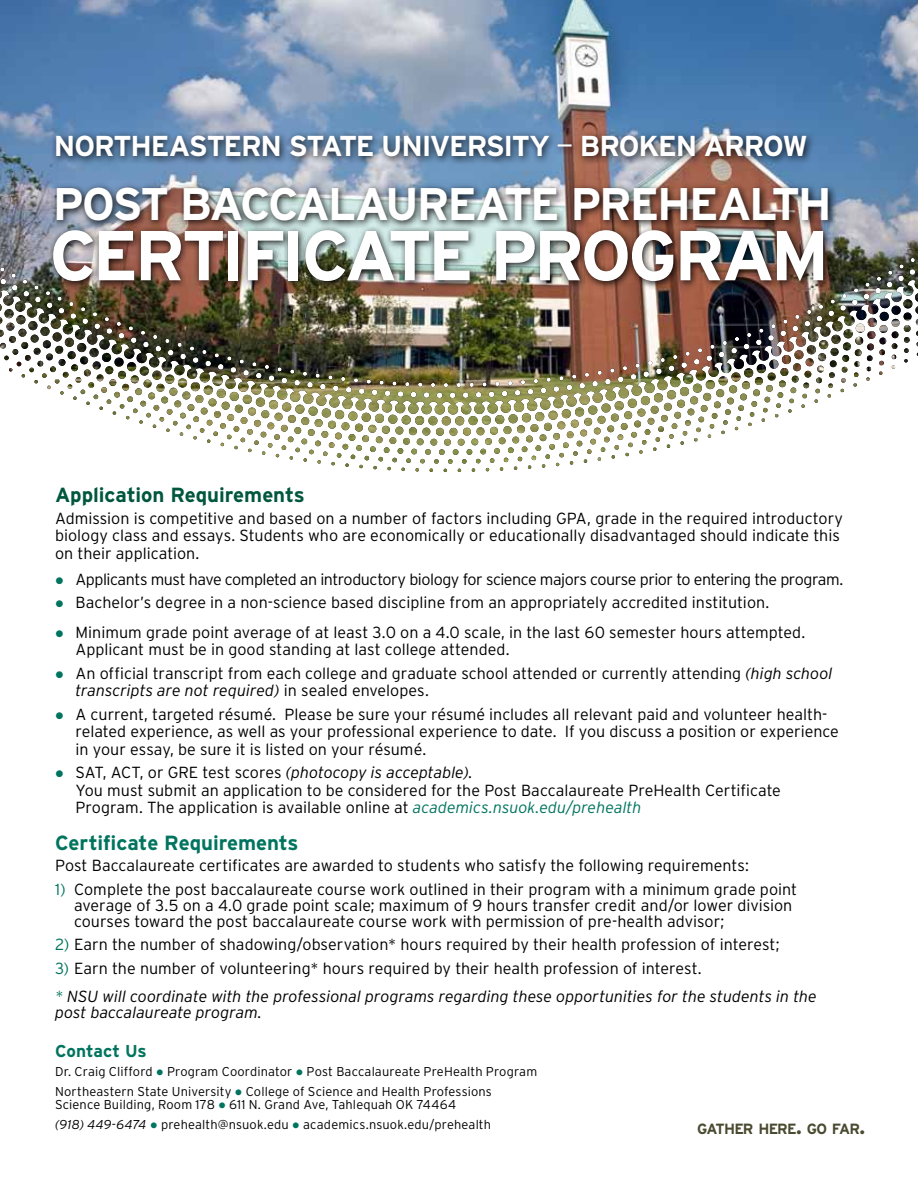
<style>
.page{position:relative;width:918px;height:1188px;background:#fff}
.page>*{position:absolute;margin:0;border:0;box-sizing:border-box;transform-origin:0 0}
.t1{font:700 70.5px "Interstate";letter-spacing:-.055em;color:#fff}
.t2{font:700 45.6px "Interstate";letter-spacing:-.05em;color:#fff}
.t3{font:700 28.8px "Interstate";letter-spacing:-.04em;color:#fff}
.t4{font:700 20.4px "Interstate";color:#00573d}
.t5{font:700 20.4px "Interstate";color:#00745f}
.t6{font:700 17.25px "Interstate";color:#00745f}
.t7{font:300 16.05px/17.5px "Interstate";color:#000}
.t8{font:italic 300 16.05px/27.8px "Interstate";color:#000}
.t9{font:300 16.05px "Interstate";letter-spacing:-.03em;color:#000}
.t10{font:700 14.85px "Interstate";letter-spacing:-.06em;color:#4a4a30}
.t11{font:300 12.9px/20px "Interstate";letter-spacing:.01em;color:#000}
.s1{font-weight:300}
.s2{color:#00745f}
.s3{font-style:italic}
.s4{font-style:italic;color:#00745f}
.s5{font-style:normal;color:#00745f}
.s6{font-style:normal}
.s7{font-size:21.15px}
</style>
<div class="page">
<img style="left:21px;top:0;width:897px;height:472px">
<img style="left:0;top:0;width:172px;height:372px">
<div style="left:51px;top:130px;width:764px;height:36px;background:#000;opacity:.85"></div>
<div style="left:51px;top:182px;width:787px;height:48px;background:#000;opacity:.9"></div>
<div style="left:48px;top:224px;width:784px;height:66px;background:#000;opacity:.9"></div>
<h3 class="t3" style="left:54px;top:128px;width:755px">NORTHEASTERN STATE UN IVERSITY <span class="s1">—</span> BROKEN ARROW</h3>
<h2 class="t2" style="left:53px;top:176px;width:781px">POST BACCALAUREATE PREH EALTH</h2>
<h1 class="t1" style="left:49px;top:213px;width:782px">CERTIFICATE PROGRAM</h1>
<p class="t4" style="left:55px;top:482px;width:251px">APPLICATION REQUIREMENTS</p>
<p class="t7" style="left:55px;top:509px;width:790px">Admission is competitive and based on a number of factors including GPA, grade in the required introductory biology class and essays. Students who are economically or educationally disadvantaged should indicate this on their application.</p>
<p class="t9" style="left:55px;top:570px;width:790px"><span class="s2">●</span> Applicants must have completed an introductory biology for science majors course prior to entering the program.</p>
<p class="t7" style="left:55px;top:594px;width:716px"><span class="s2">●</span> Bachelor’s degree in a non-science based discipline from an appropriately accredited institution.</p>
<p class="t7" style="left:76px;top:623px;width:731px;text-indent:-20px"><span class="s2">●</span> Minimum grade point average of at least 3.0 on a 4.0 scale, in the last 60 semester hours attempted.<br>Applicant must be in good standing at last college attended.</p>
<p class="t7" style="left:76px;top:664px;width:759px;text-indent:-20px"><span class="s2">●</span> An official transcript from each college and graduate school attended or currently attending <span class="s3">(high school transcripts are not required)</span> in sealed envelopes.</p>
<p class="t7" style="left:76px;top:705px;width:765px;text-indent:-20px"><span class="s2">●</span> A current, targeted résumé. Please be sure your résumé includes all relevant paid and volunteer health&shy;related experience, as well as your professional experience to date. If you discuss a position or experience in your essay, be sure it is listed on your résumé.</p>
<p class="t7" style="left:76px;top:764px;width:707px;text-indent:-20px"><span class="s2">●</span> SAT, ACT, or GRE test scores <span class="s3">(photocopy is acceptable)</span>.<br>You must submit an application to be considered for the Post Baccalaureate PreHealth Certificate<br>Program. The application is available online at <span class="s4">academics.nsuok.edu/prehealth</span></p>
<p class="t5" style="left:55px;top:830px;width:245px">CERTIFICATE REQUIREMENTS</p>
<p class="t7" style="left:55px;top:857px;width:695px">Post Baccalaureate certificates are awarded to students who satisfy the following requirements:</p>
<p class="t7" style="left:74px;top:881px;width:725px;line-height:16px;text-indent:-19px"><span class="s2">1)</span> Complete the post baccalaureate course work outlined in their program with a minimum grade point average of 3.5 on a 4.0 grade point scale; maximum of 9 hours transfer credit and/or lower division courses toward the post baccalaureate course work with permission of pre-health advisor;</p>
<p class="t7" style="left:55px;top:936px;width:726px"><span class="s2">2)</span> Earn the number of shadowing/observation* hours required by their health profession of interest;</p>
<p class="t8" style="left:55px;top:954px;width:763px"><span class="s5">3)</span> <span class="s6">Earn the number of volunteering* hours required by their health profession of interest.<br></span><span class="s2">*</span> NSU will coordinate with the professional programs regarding these opportunities for the students in the</p>
<p class="t8" style="left:55px;top:998px;width:208px">post baccalaureate program.</p>
<p class="t6" style="left:55px;top:1041px;width:93px">CONTACT US</p>
<p class="t11" style="left:55px;top:1062px;width:484px">Dr. Craig Clifford <span class="s2">●</span> Program Coordinator <span class="s2">●</span> Post Baccalaureate PreHealth Program<br>Northeastern State University <span class="s2">●</span> College of Science and Health Professions</p>
<p class="t11" style="left:55px;top:1094px;width:437px">Science Building, Room 178 <span class="s2">●</span> 611 N. Grand Ave, Tahlequah OK 74464<br><span class="s3">(918) 449-6474</span> <span class="s2">●</span> prehealth@nsuok.edu <span class="s2">●</span> academics.nsuok.edu/prehealth</p>
<p class="t10" style="left:697px;top:1119px;width:169px">GATHER HERE<span class="s7">.</span> GO FAR<span class="s7">.</span></p>
</div>
